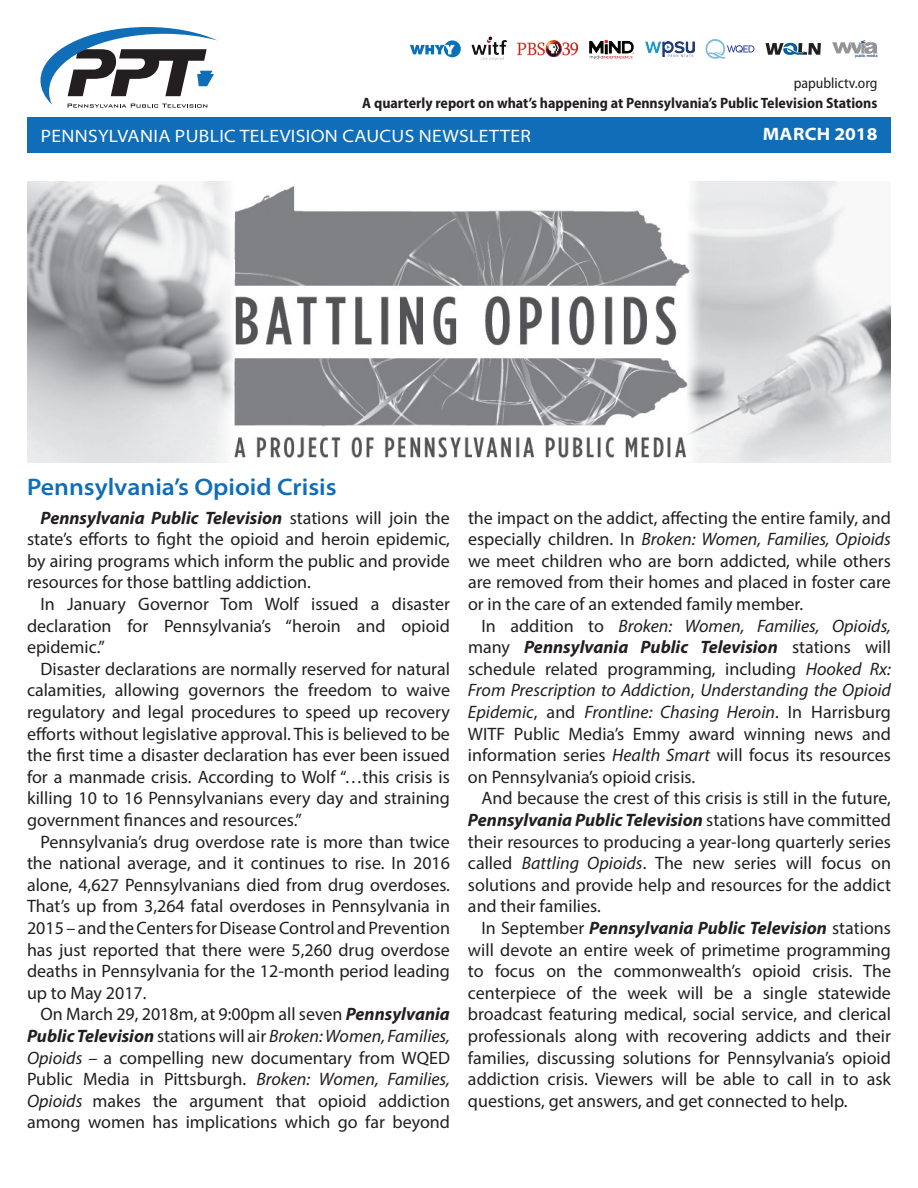
<style>
.page{position:relative;width:918px;height:1188px;background:#fff}
.page>*{position:absolute;margin:0;border:0;box-sizing:border-box;transform-origin:0 0}
.t1{font:600 semi-expanded 24px "Myriad Pro";color:#106db7}
.t2{font:18px/21.6px "Myriad Pro";color:#231f20;text-align:justify}
.t3{font:semi-expanded 18px "Myriad Pro";letter-spacing:.02em;color:#fff}
.t4{font:700 semi-expanded 18px "Myriad Pro";letter-spacing:.015em;color:#fff}
.t5{font:700 semi-condensed 15px "Myriad Pro";color:#231f20}
.t6{font:semi-condensed 15px "Myriad Pro";color:#231f20}
.t7{font:700 3.9px "Arial";color:#385388}
.s1{font-weight:700;font-style:italic}
.s2{font-style:italic}
</style>
<div class="page">
<div style="left:27px;top:118px;width:864px;height:35px;background:#106db7"></div>
<svg style="left:40px;top:27px;width:177px;height:81px"></svg>
<svg style="left:705px;top:39px;width:49px;height:20px"></svg>
<svg style="left:410px;top:40px;width:51px;height:17px"></svg>
<svg style="left:766px;top:43px;width:55px;height:12px"></svg>
<svg style="left:832px;top:40px;width:46px;height:14px"></svg>
<img style="left:517px;top:41px;width:60px;height:16px">
<img style="left:472px;top:37px;width:34px;height:24px">
<img style="left:589px;top:39px;width:45px;height:19px">
<img style="left:645px;top:41px;width:50px;height:16px">
<img style="left:27px;top:181px;width:864px;height:281px">
<p class="t7" style="left:855px;top:53px;width:24px">public media</p>
<p class="t6" style="left:794px;top:75px;width:85px">papublictv.org</p>
<p class="t5" style="left:362px;top:94px;width:517px">A quarterly report on what’s happening at Pennsylvania’s Public Television Stations</p>
<p class="t3" style="left:41px;top:126px;width:492px">PENNSYLVANIA PUBLIC TELEVISION CAUCUS NEWSLETTER</p>
<p class="t4" style="left:763px;top:124px;width:116px">MARCH 2018</p>
<h1 class="t1" style="left:27px;top:474px;width:311px">Pennsylvania’s Opioid Crisis</h1>
<p class="t2" style="left:27px;top:507px;width:424px;text-indent:14px"><span class="s1">Pennsylvania Public Television</span> stations will join the state’s efforts to fight the opioid and heroin epidemic, by airing programs which inform the public and provide resources for those battling addiction.</p>
<p class="t2" style="left:27px;top:593px;width:425px;text-indent:14px">In January Governor Tom Wolf issued a disaster declaration for Pennsylvania’s “heroin and opioid epidemic.”</p>
<p class="t2" style="left:27px;top:658px;width:425px;text-indent:14px">Disaster declarations are normally reserved for natural calamities, allowing governors the freedom to waive regulatory and legal procedures to speed up recovery efforts without legislative approval. This is believed to be the first time a disaster declaration has ever been issued for a manmade crisis. According to Wolf “…this crisis is killing 10 to 16 Pennsylvanians every day and straining government finances and resources.”</p>
<p class="t2" style="left:27px;top:831px;width:425px;text-indent:14px">Pennsylvania’s drug overdose rate is more than twice the national average, and it continues to rise. In 2016 alone, 4,627 Pennsylvanians died from drug overdoses.<br>That’s up from 3,264 fatal overdoses in Pennsylvania in 2015 – and the Centers for Disease Control and Prevention has just reported that there were 5,260 drug overdose deaths in Pennsylvania for the 12-month period leading up to May 2017.</p>
<p class="t2" style="left:27px;top:1003px;width:425px;text-indent:14px">On March 29, 2018m, at 9:00pm all seven <span class="s1">Pennsylvania Public Television</span> stations will air <span class="s2">Broken: Women, Families, Opioids –</span> a compelling new documentary from WQED Public Media in Pittsburgh. <span class="s2">Broken: Women, Families, Opioids</span> makes the argument that opioid addiction among women has implications which go far beyond</p>
<p class="t2" style="left:468px;top:507px;width:425px">the impact on the addict, affecting the entire family, and especially children. In <span class="s2">Broken: Women, Families, Opioids </span>we meet children who are born addicted, while others are removed from their homes and placed in foster care or in the care of an extended family member.</p>
<p class="t2" style="left:468px;top:615px;width:425px;text-indent:14px">In addition to <span class="s2">Broken: Women, Families, Opioids, </span>many <span class="s1">Pennsylvania Public Television</span> stations will schedule related programming, including <span class="s2">Hooked Rx:<br>From Prescription to Addiction</span>, <span class="s2">Understanding the Opioid Epidemic</span>, and <span class="s2">Frontline: Chasing Heroin</span>. In Harrisburg WITF Public Media’s Emmy award winning news and information series <span class="s2">Health Smart</span> will focus its resources on Pennsylvania’s opioid crisis.</p>
<p class="t2" style="left:468px;top:787px;width:425px;text-indent:14px">And because the crest of this crisis is still in the future, <span class="s1">Pennsylvania Public Television</span> stations have committed their resources to producing a year-long quarterly series called <span class="s2">Battling Opioids</span>. The new series will focus on solutions and provide help and resources for the addict and their families.</p>
<p class="t2" style="left:468px;top:917px;width:425px;text-indent:14px">In September <span class="s1">Pennsylvania Public Television</span> stations will devote an entire week of primetime programming to focus on the commonwealth’s opioid crisis. The centerpiece of the week will be a single statewide broadcast featuring medical, social service, and clerical professionals along with recovering addicts and their families, discussing solutions for Pennsylvania’s opioid addiction crisis. Viewers will be able to call in to ask questions, get answers, and get connected to help.</p>
</div>
